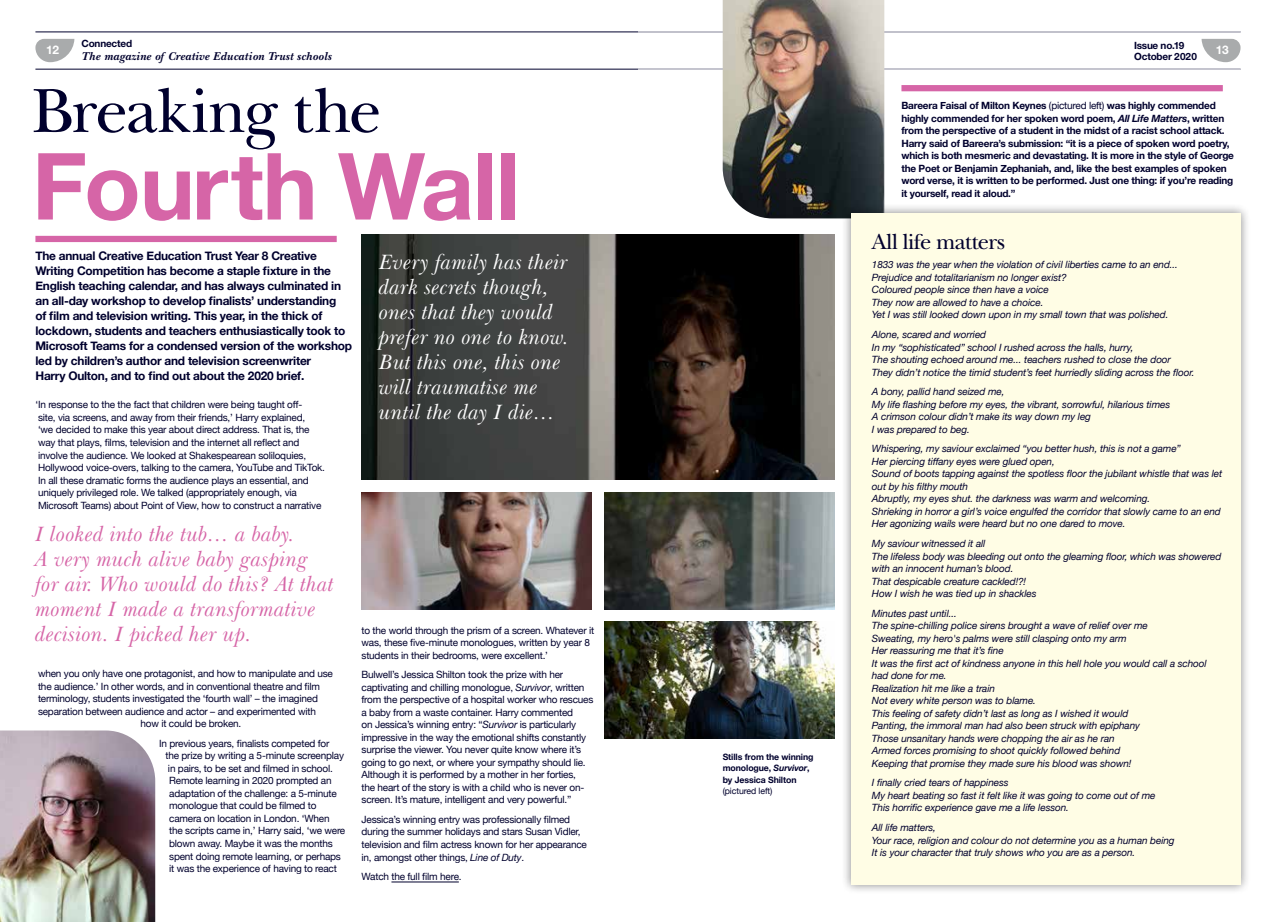
<style>
.page{position:relative;width:1276px;height:922px;background:#fff}
.page>*{position:absolute;margin:0;border:0;box-sizing:border-box;transform-origin:0 0}
.t1{font:700 92.75px "Helvetica Neue LT";letter-spacing:-.01em;color:#d665a7}
.t2{font:65px "New Baskerville";letter-spacing:-.03em;color:#00002d}
.t3{font:22.5px "New Baskerville";letter-spacing:-.03em;color:#00002d}
.t4{font:italic 21.25px/25px "New Baskerville IT Cby BT";letter-spacing:.01em;color:#d665a7}
.t5{font:italic 21.25px/25px "New Baskerville IT Cby BT";letter-spacing:.01em;color:#fff}
.t6{font:700 11.88px/15px "Helvetica Neue";letter-spacing:-.02em;color:#00002d}
.t7{font:italic 700 11.88px "New Baskerville";letter-spacing:.025em;color:#00002d}
.t8{font:700 11.88px "Helvetica Neue LT";color:#fff}
.t9{font:10px/12.5px "Helvetica Neue";letter-spacing:-.02em;color:#00002d}
.t10{font:italic 10px/12.5px "Helvetica Neue";letter-spacing:-.01em;color:#00002d}
.t11{font:700 10px/12.5px "Helvetica Neue";letter-spacing:-.02em;color:#00002d}
.t12{font:700 10px/11.9px "Helvetica Neue LT";letter-spacing:-.02em;color:#00002d}
.t13{font:700 8.75px/11.2px "Helvetica Neue";letter-spacing:-.01em;color:#00002d}
.t14{font:8.75px "Helvetica Neue";letter-spacing:-.01em;color:#00002d}
.s1{font-style:italic}
.s2{font-weight:400}
</style>
<div class="page">
<img style="left:361px;top:234px;width:473px;height:245px">
<img style="left:361px;top:492px;width:230px;height:117px">
<img style="left:604px;top:492px;width:230px;height:117px">
<img style="left:604px;top:621px;width:230px;height:117px">
<svg style="left:1201px;top:39px;width:39px;height:23px"></svg>
<svg style="left:35px;top:39px;width:39px;height:23px"></svg>
<hr style="left:35px;top:32px;width:1205px;height:1px;background:#00002d">
<hr style="left:35px;top:69px;width:1205px;height:1px;background:#00002d">
<hr style="left:638px;top:69px;width:602px;height:1px;background:#fff">
<hr style="left:638px;top:32px;width:602px;height:1px;background:#fff">
<div style="left:35px;top:236px;width:302px;height:6px;background:#d665a7"></div>
<hr style="left:391px;top:881px;width:68px;height:1px;background:#00002d">
<div style="left:901px;top:85px;width:321px;height:6px;background:#d665a7"></div>
<img style="left:722px;top:0;width:162px;height:218px">
<img style="left:0;top:730px;width:155px;height:191px">
<div style="left:841px;top:203px;width:409px;height:691px;background:#000;opacity:.45"></div>
<div style="left:850px;top:213px;width:390px;height:671px;background:#fffde5"></div>
<p class="t12" style="left:81px;top:38px;width:52px">Connected</p>
<p class="t7" style="left:81px;top:49px;width:251px">The magazine of Creative Education Trust schools</p>
<p class="t12" style="left:1134px;top:39px;width:64px">Issue no.19<br>October 2020</p>
<p class="t8" style="left:46px;top:42px;width:14px">12</p>
<p class="t8" style="left:1215px;top:42px;width:14px">13</p>
<h2 class="t2" style="left:32px;top:71px;width:351px">Breaking the</h2>
<h1 class="t1" style="left:32px;top:129px;width:489px">Fourth Wall</h1>
<p class="t6" style="left:35px;top:248px;width:318px">The annual Creative Education Trust Year 8 Creative Writing Competition has become a staple fixture in the English teaching calendar, and has always culminated in an all-day workshop to develop finalists’ understanding<br>of film and television writing. This year, in the thick of lockdown, students and teachers enthusiastically took to Microsoft Teams for a condensed version of the workshop led by children’s author and television screenwriter<br>Harry Oulton, and to find out about the 2020 brief.</p>
<p class="t9" style="left:35px;top:399px;width:291px">‘In response to the the fact that children were being taught off-<br>site, via screens, and away from their friends,’ Harry explained,<br>‘we decided to make this year about direct address. That is, the way that plays, films, television and the internet all reflect and involve the audience. We looked at Shakespearean soliloquies, Hollywood voice-overs, talking to the camera, YouTube and TikTok.<br>In all these dramatic forms the audience plays an essential, and uniquely privileged role. We talked (appropriately enough, via Microsoft Teams) about Point of View, how to construct a narrative</p>
<h3 class="t5" style="left:379px;top:250px;width:191px">Every family has their dark secrets though, ones that they would prefer no one to know.<br>But this one, this one will traumatise me until the day I die…</h3>
<h3 class="t4" style="left:35px;top:521px;width:300px">I looked into the tub… a baby.<br>A very much alive baby gasping for air. Who would do this? At that moment I made a transformative decision. I picked her up.</h3>
<p class="t9" style="left:38px;top:667px;width:296px">when you only have one protagonist, and how to manipulate and use</p>
<p class="t9" style="left:38px;top:680px;width:284px">the audience.’ In other words, and in conventional theatre and film</p>
<p class="t9" style="left:38px;top:692px;width:281px">terminology, students investigated the ‘fourth wall’ – the imagined</p>
<p class="t9" style="left:38px;top:705px;width:279px">separation between audience and actor – and experimented with</p>
<p class="t9" style="left:140px;top:717px;width:102px">how it could be broken.</p>
<p class="t9" style="left:159px;top:737px;width:172px">In previous years, finalists competed for</p>
<p class="t9" style="left:165px;top:750px;width:180px">the prize by writing a 5-minute screenplay</p>
<p class="t9" style="left:168px;top:762px;width:166px">in pairs, to be set and filmed in school.</p>
<p class="t9" style="left:169px;top:775px;width:164px">Remote learning in 2020 prompted an</p>
<p class="t9" style="left:169px;top:787px;width:169px">adaptation of the challenge: a 5-minute</p>
<p class="t9" style="left:169px;top:800px;width:149px">monologue that could be filmed to</p>
<p class="t9" style="left:169px;top:812px;width:162px">camera on location in London. ‘When</p>
<p class="t9" style="left:169px;top:825px;width:178px">the scripts came in,’ Harry said, ‘we were</p>
<p class="t9" style="left:169px;top:837px;width:165px">blown away. Maybe it was the months</p>
<p class="t9" style="left:169px;top:850px;width:173px">spent doing remote learning, or perhaps</p>
<p class="t9" style="left:169px;top:862px;width:169px">it was the experience of having to react</p>
<p class="t9" style="left:361px;top:624px;width:234px">to the world through the prism of a screen. Whatever it was, these five-minute monologues, written by year 8 students in their bedrooms, were excellent.’</p>
<p class="t9" style="left:361px;top:669px;width:233px">Bulwell’s Jessica Shilton took the prize with her captivating and chilling monologue, <span class="s1">Survivor</span>, written from the perspective of a hospital worker who rescues a baby from a waste container. Harry commented<br>on Jessica’s winning entry: “<span class="s1">Survivor</span> is particularly impressive in the way the emotional shifts constantly surprise the viewer. You never quite know where it’s going to go next, or where your sympathy should lie.<br>Although it is performed by a mother in her forties,<br>the heart of the story is with a child who is never on&shy;screen. It’s mature, intelligent and very powerful.”</p>
<p class="t9" style="left:361px;top:813px;width:227px">Jessica’s winning entry was professionally filmed during the summer holidays and stars Susan Vidler, television and film actress known for her appearance in, amongst other things, <span class="s1">Line of Duty</span>.</p>
<p class="t9" style="left:361px;top:870px;width:102px">Watch the full film here.</p>
<p class="t13" style="left:722px;top:751px;width:92px">Stills from the winning monologue, <span class="s1">Survivor</span>, by Jessica Shilton</p>
<p class="t14" style="left:722px;top:784px;width:51px">(pictured left)</p>
<p class="t11" style="left:901px;top:99px;width:334px">Bareera Faisal of Milton Keynes <span class="s2">(pictured left)</span> was highly commended highly commended for her spoken word poem, <span class="s1">All Life Matters</span>, written from the perspective of a student in the midst of a racist school attack.<br>Harry said of Bareera’s submission: “it is a piece of spoken word poetry, which is both mesmeric and devastating. It is more in the style of George the Poet or Benjamin Zephaniah, and, like the best examples of spoken word verse, it is written to be performed. Just one thing: if you’re reading it yourself, read it aloud.”</p>
<h3 class="t3" style="left:872px;top:228px;width:134px">All life matters</h3>
<p class="t10" style="left:872px;top:259px;width:308px">1833 was the year when the violation of civil liberties came to an end...<br>Prejudice and totalitarianism no longer exist?<br>Coloured people since then have a voice<br>They now are allowed to have a choice.<br>Yet I was still looked down upon in my small town that was polished.</p>
<p class="t10" style="left:872px;top:329px;width:324px">Alone, scared and worried<br>In my “sophisticated” school I rushed across the halls, hurry,<br>The shouting echoed around me... teachers rushed to close the door They didn’t notice the timid student’s feet hurriedly sliding across the floor.</p>
<p class="t10" style="left:872px;top:386px;width:300px">A bony, pallid hand seized me,<br>My life flashing before my eyes, the vibrant, sorrowful, hilarious times A crimson colour didn’t make its way down my leg<br>I was prepared to beg.</p>
<p class="t10" style="left:872px;top:443px;width:352px">Whispering, my saviour exclaimed “you better hush, this is not a game”<br>Her piercing tiffany eyes were glued open,<br>Sound of boots tapping against the spotless floor the jubilant whistle that was let out by his filthy mouth<br>Abruptly, my eyes shut. the darkness was warm and welcoming.<br>Shrieking in horror a girl’s voice engulfed the corridor that slowly came to an end Her agonizing wails were heard but no one dared to move.</p>
<p class="t10" style="left:872px;top:537px;width:351px">My saviour witnessed it all<br>The lifeless body was bleeding out onto the gleaming floor, which was showered with an innocent human’s blood.<br>That despicable creature cackled!?!<br>How I wish he was tied up in shackles</p>
<p class="t10" style="left:872px;top:607px;width:336px">Minutes past until...<br>The spine-chilling police sirens brought a wave of relief over me<br>Sweating, my hero's palms were still clasping onto my arm<br>Her reassuring me that it’s fine<br>It was the first act of kindness anyone in this hell hole you would call a school had done for me.<br>Realization hit me like a train<br>Not every white person was to blame.<br>This feeling of safety didn’t last as long as I wished it would<br>Panting, the immoral man had also been struck with epiphany<br>Those unsanitary hands were chopping the air as he ran<br>Armed forces promising to shoot quickly followed behind<br>Keeping that promise they made sure his blood was shown!</p>
<p class="t10" style="left:872px;top:777px;width:285px">I finally cried tears of happiness<br>My heart beating so fast it felt like it was going to come out of me<br>This horrific experience gave me a life lesson.</p>
<p class="t10" style="left:872px;top:821px;width:304px">All life matters,<br>Your race, religion and colour do not determine you as a human being<br>It is your character that truly shows who you are as a person.</p>
</div>
